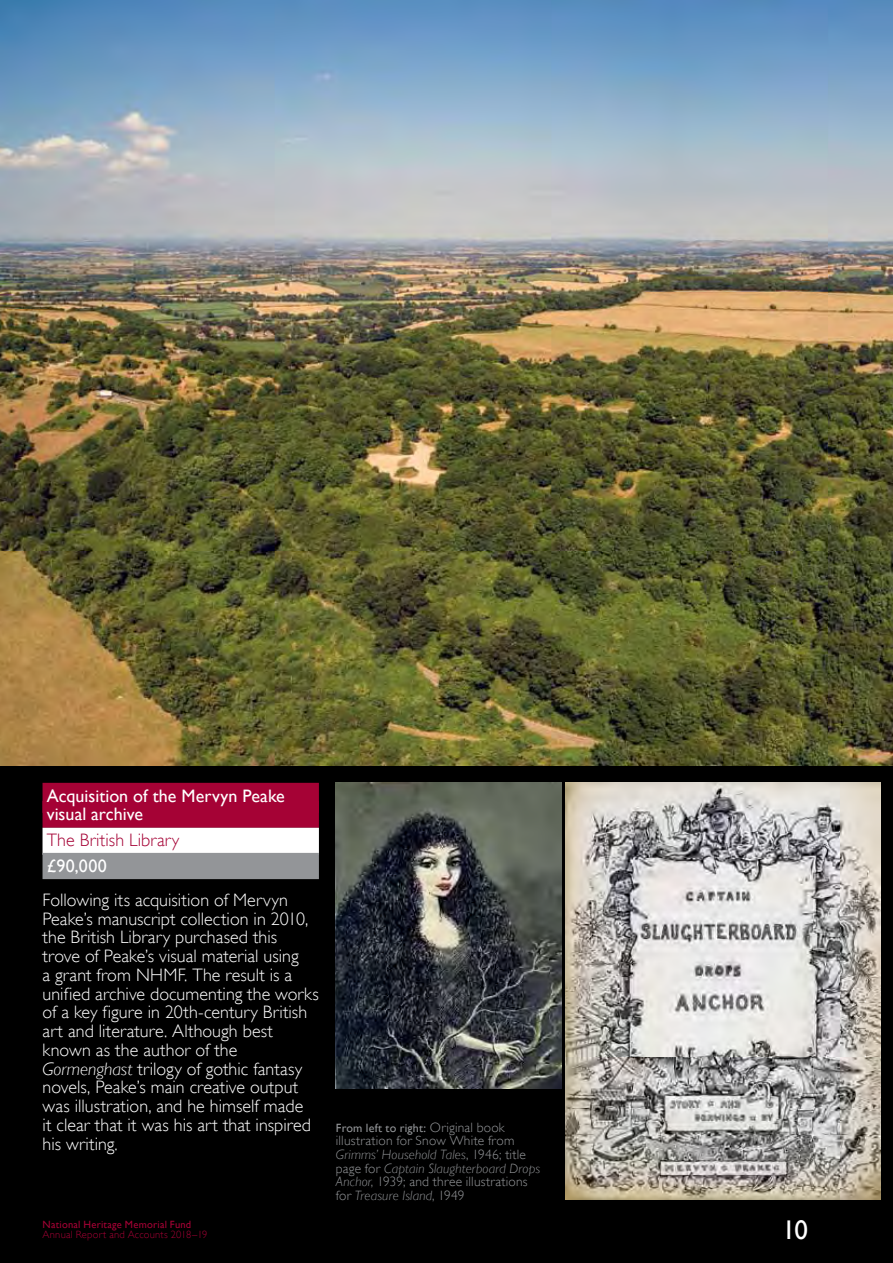
<style>
.page{position:relative;width:893px;height:1263px;background:#fff}
.page>*{position:absolute;margin:0;border:0;box-sizing:border-box;transform-origin:0 0}
.t1{font:27px "Gill Sans";color:#fff}
.t2{font:300 18px/18.8px "Gill Sans";letter-spacing:.005em;color:#fff}
.t3{font:18px/18px "Gill Sans";color:#fff}
.t4{font:300 18px "Gill Sans";letter-spacing:.01em;color:#a50235}
.t5{font:300 13.5px/13.5px "Gill Sans";letter-spacing:.015em;color:#939598}
.t6{font:12px "Gill Sans";letter-spacing:.015em;color:#939598}
.t7{font:300 10.5px "Gill Sans";letter-spacing:.025em;color:#a50235}
.t8{font:10.5px "Gill Sans";letter-spacing:.025em;color:#a50235}
.s1{font-style:italic}
.s2{font-weight:300;font-size:13.5px}
</style>
<div class="page">
<div style="left:0;top:765px;width:893px;height:498px;background:#000"></div>
<img style="left:0;top:0;width:893px;height:765px">
<img style="left:336px;top:782px;width:225px;height:307px">
<div style="left:43px;top:783px;width:276px;height:30px;background:#a50235"></div>
<div style="left:43px;top:801px;width:276px;height:27px;background:#a50235"></div>
<div style="left:43px;top:828px;width:276px;height:27px;background:#fff"></div>
<div style="left:43px;top:853px;width:276px;height:26px;background:#939598"></div>
<img style="left:566px;top:782px;width:314px;height:417px">
<p class="t3" style="left:47px;top:787px;width:240px">Acquisition of the Mervyn Peake visual archive</p>
<p class="t4" style="left:47px;top:829px;width:134px">The British Library</p>
<p class="t3" style="left:47px;top:857px;width:62px">£90,000</p>
<p class="t2" style="left:43px;top:890px;width:278px">Following its acquisition of Mervyn Peake’s manuscript collection in 2010, the British Library purchased this trove of Peake’s visual material using<br>a grant from NHMF. The result is a unified archive documenting the works of a key figure in 20th-century British art and literature. Although best known as the author of the <span class="s1">Gormenghast</span> trilogy of gothic fantasy novels, Peake’s main creative output was illustration, and he himself made<br>it clear that it was his art that inspired his writing.</p>
<p class="t6" style="left:336px;top:1121px;width:170px">From left to right: <span class="s2">Original book</span></p>
<p class="t5" style="left:336px;top:1134px;width:206px">illustration for Snow White from <span class="s1">Grimms’ Household Tales</span>, 1946; title page for <span class="s1">Captain Slaughterboard Drops Anchor</span>, 1939; and three illustrations for <span class="s1">Treasure Island</span>, 1949</p>
<p class="t8" style="left:43px;top:1218px;width:150px">National Heritage Memorial Fund</p>
<p class="t7" style="left:43px;top:1229px;width:166px">Annual Report and Accounts 2018–19</p>
<h1 class="t1" style="left:782px;top:1214px;width:27px">10</h1>
</div>
